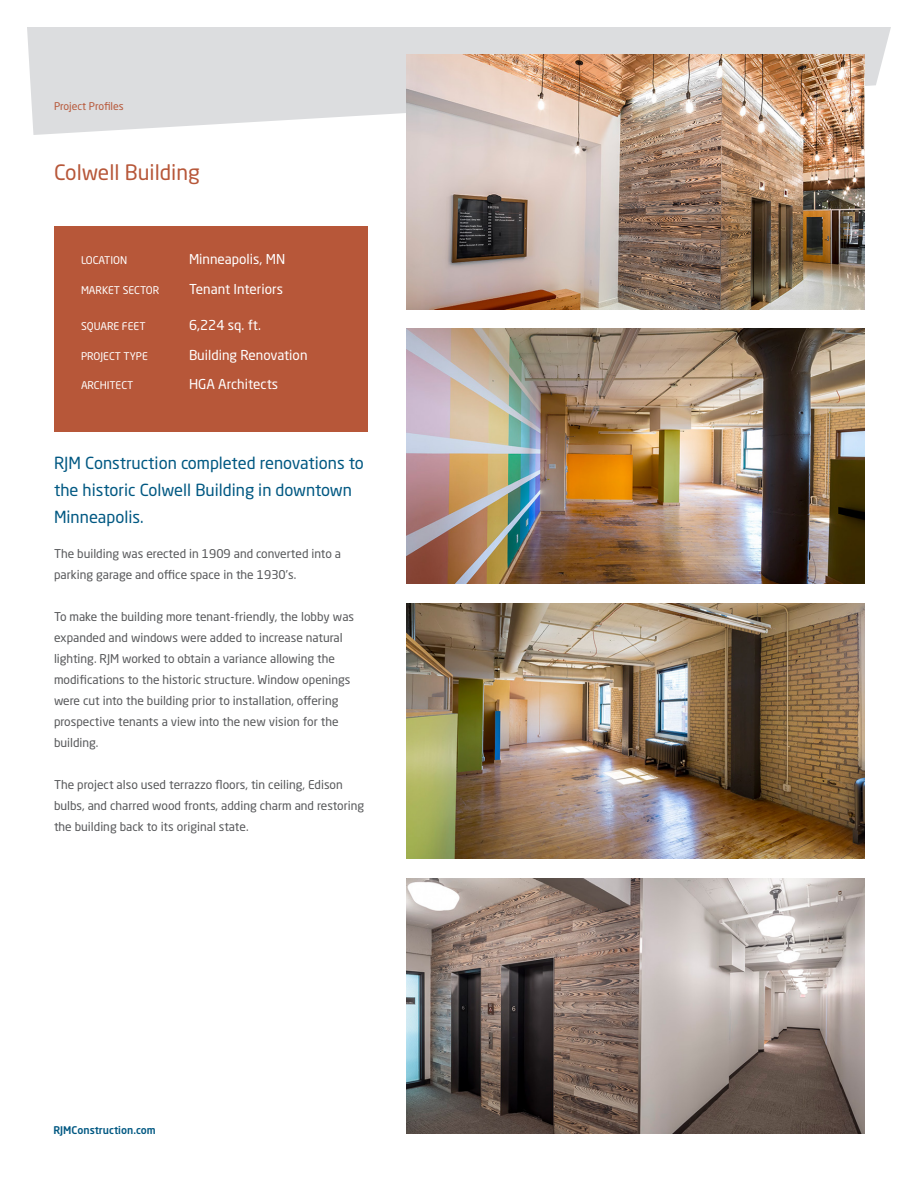
<style>
.page{position:relative;width:918px;height:1188px;background:#fff}
.page>*{position:absolute;margin:0;border:0;box-sizing:border-box;transform-origin:0 0}
.Headline{font:21px "Neo Sans Std";color:#b75739}
.Featured_Copy{font:16.5px/27px "Neo Sans Std";color:#005882}
.Details{font:13.5px "Neo Sans Std";color:#fff}
.Body_Copy_1{font:12px/21px "Neo Sans Std";color:#57585a}
.Details-2{font:10.5px "Neo Sans Std";color:#fff}
.t1{font:500 10.5px "Neo Sans Std";color:#005882}
.t2{font:10.5px "Neo Sans Std";color:#b75739}
</style>
<div class="page">
<svg style="left:27px;top:27px;width:864px;height:108px;background:#dfe0e2"></svg>
<img style="left:406px;top:54px;width:458px;height:255px">
<div style="left:54px;top:227px;width:314px;height:205px;background:#b75739"></div>
<img style="left:406px;top:329px;width:458px;height:255px">
<img style="left:406px;top:604px;width:458px;height:255px">
<img style="left:406px;top:879px;width:458px;height:255px">
<p class="t2" style="left:54px;top:99px;width:71px">Project Profiles</p>
<p class="Headline" style="left:54px;top:160px;width:147px">Colwell Building</p>
<p class="Details-2" style="left:81px;top:254px;width:48px">LOCATION</p>
<p class="Details" style="left:189px;top:251px;width:98px">Minneapolis, MN</p>
<p class="Details-2" style="left:81px;top:283px;width:80px">MARKET SECTOR</p>
<p class="Details" style="left:189px;top:281px;width:96px">Tenant Interiors</p>
<p class="Details-2" style="left:81px;top:319px;width:66px">SQUARE FEET</p>
<p class="Details" style="left:189px;top:317px;width:73px">6,224 sq. ft.</p>
<p class="Details-2" style="left:81px;top:349px;width:68px">PROJECT TYPE</p>
<p class="Details" style="left:189px;top:346px;width:120px">Building Renovation</p>
<p class="Details-2" style="left:81px;top:379px;width:54px">ARCHITECT</p>
<p class="Details" style="left:189px;top:376px;width:91px">HGA Architects</p>
<p class="Featured_Copy" style="left:54px;top:449px;width:311px">RJM Construction completed renovations to the historic Colwell Building in downtown<br>Minneapolis.</p>
<p class="Body_Copy_1" style="left:54px;top:543px;width:289px">The building was erected in 1909 and converted into a parking garage and office space in the 1930’s.</p>
<p class="Body_Copy_1" style="left:54px;top:606px;width:302px">To make the building more tenant-friendly, the lobby was expanded and windows were added to increase natural lighting. RJM worked to obtain a variance allowing the modifications to the historic structure. Window openings were cut into the building prior to installation, offering prospective tenants a view into the new vision for the building.</p>
<p class="Body_Copy_1" style="left:54px;top:774px;width:312px">The project also used terrazzo floors, tin ceiling, Edison bulbs, and charred wood fronts, adding charm and restoring the building back to its original state.</p>
<p class="t1" style="left:53px;top:1123px;width:104px">RJMConstruction.com</p>
</div>
